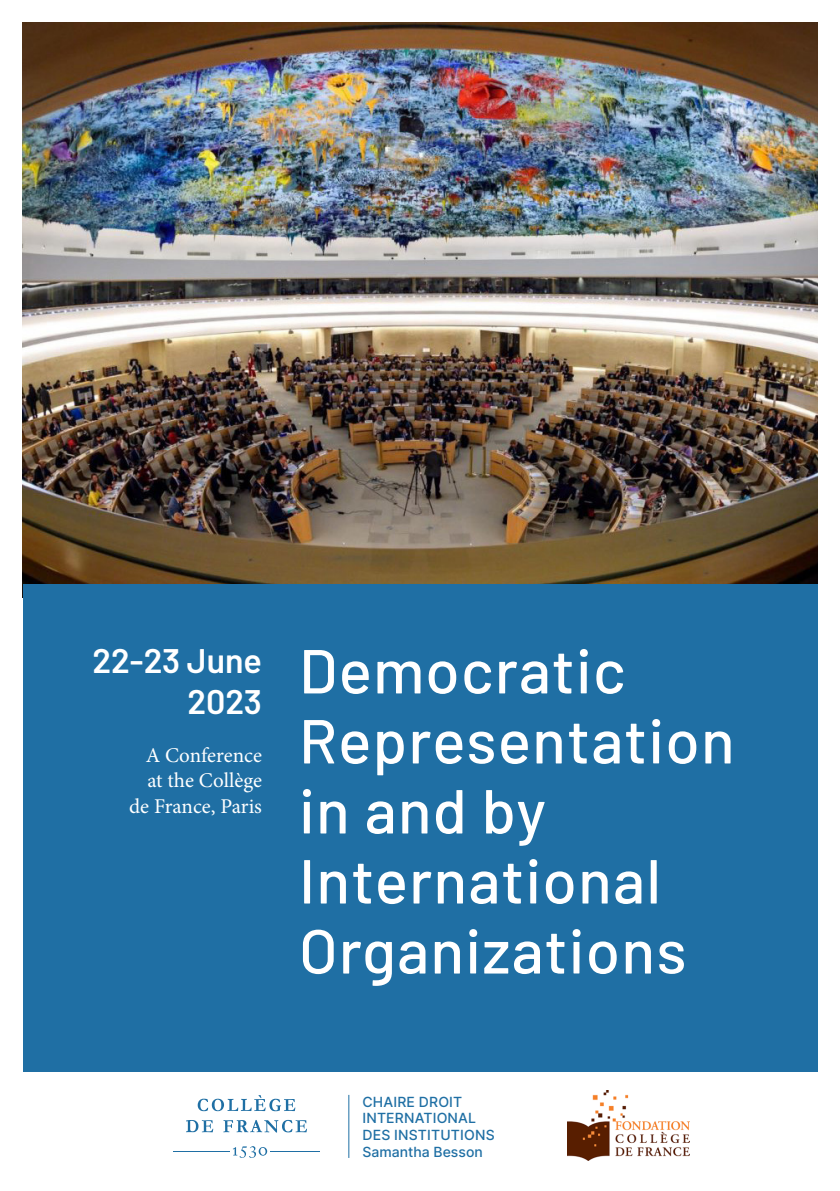
<style>
.page{position:relative;width:840px;height:1191px;background:#fff}
.page>*{position:absolute;margin:0;border:0;box-sizing:border-box;transform-origin:0 0}
.t1{font:500 62px/70px "Barlow";letter-spacing:.02em;color:#fff}
.t2{font:600 34px/40.8px "Barlow";color:#fff;text-align:right}
.t3{font:21px/25.2px "Minion Pro";color:#fff;text-align:right}
.t4{font:14px/16.8px "Inter";letter-spacing:.01em;color:#1f6fa4}
</style>
<div class="page">
<img style="left:23px;top:23px;width:793px;height:561px">
<div style="left:23px;top:584px;width:793px;height:487px;background:#1f6fa4"></div>
<img style="left:567px;top:1090px;width:122px;height:70px">
<svg style="left:233px;top:1146px;width:34px;height:12px"></svg>
<hr style="left:173px;top:1151px;width:56px;height:1px;background:#1f6fa4">
<hr style="left:270px;top:1151px;width:50px;height:1px;background:#1f6fa4">
<svg style="left:197px;top:1095px;width:98px;height:16px"></svg>
<svg style="left:186px;top:1119px;width:121px;height:13px"></svg>
<hr style="left:348px;top:1094px;width:1px;height:64px;background:#1f6fa4">
<p class="t2" style="left:92px;top:637px;width:171px">22-23 June<br>2023</p>
<p class="t3" style="left:129px;top:743px;width:134px">A Conference at the Collège de France, Paris</p>
<p class="t1" style="left:299px;top:631px;width:437px">Democratic<br>Representation in and by<br>International<br>Organizations</p>
<p class="t4" style="left:362px;top:1092px;width:134px">CHAIRE DROIT<br>INTERNATIONAL<br>DES INSTITUTIONS<br>Samantha Besson</p>
</div>
